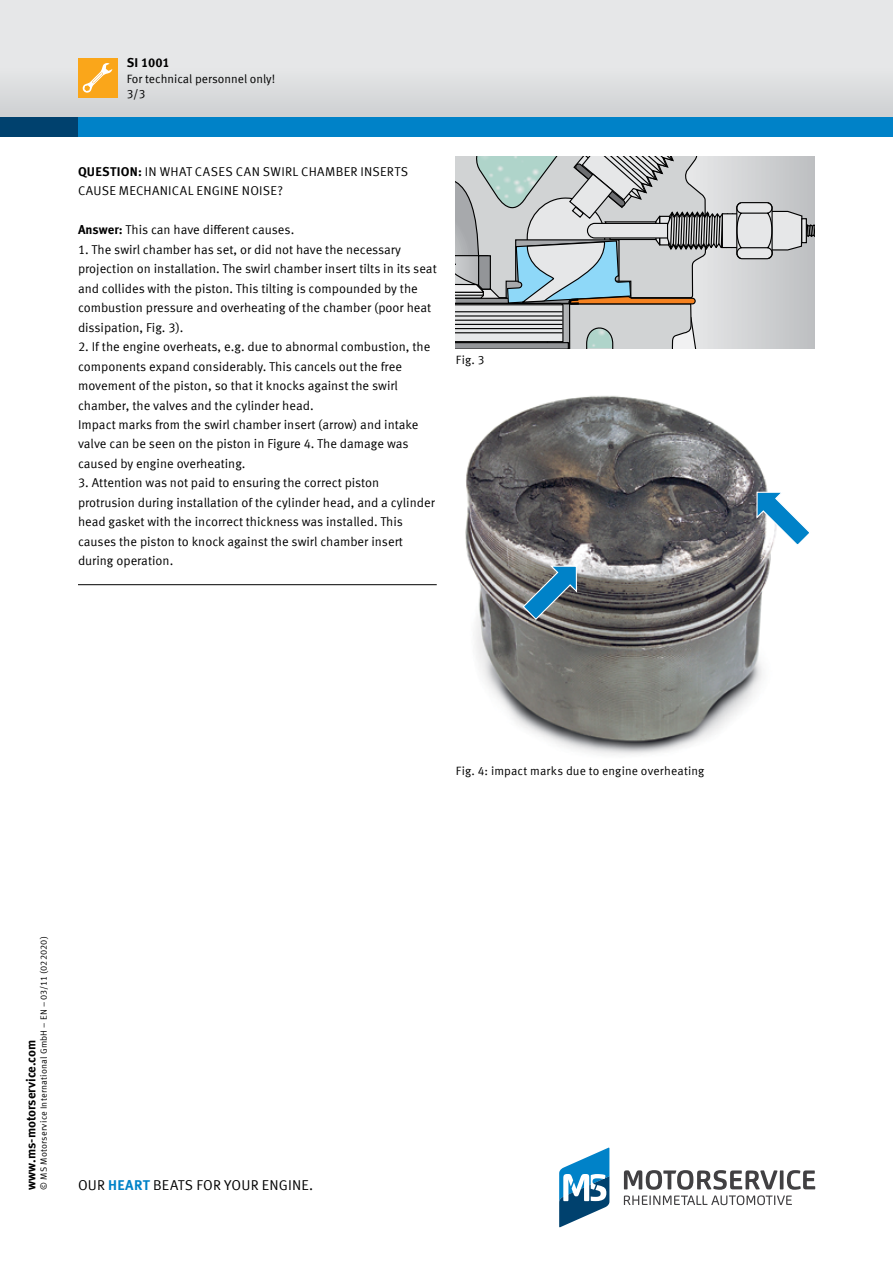
<style>
.page{position:relative;width:893px;height:1263px;background:#fff}
.page>*{position:absolute;margin:0;border:0;box-sizing:border-box;transform-origin:0 0}
.t1{font:14.25px "Meta Offc Pro Norm";letter-spacing:.01em;color:#000}
.t2{font:12.75px/19.5px "Meta Offc Pro Norm";color:#000}
.t3{font:700 12.75px "Meta Offc Pro";color:#000}
.t4{font:12px "Meta Offc Pro Norm";letter-spacing:.01em;color:#000}
.t5{font:9px "Meta Offc Pro Norm";letter-spacing:.02em;color:#000}
.s1{font-family:"Meta Offc Pro";font-weight:700}
.s2{font-family:"Meta Offc Pro";font-weight:700;color:#0082c8}
</style>
<div class="page">
<svg style="left:559px;top:1147px;width:50px;height:80px"></svg>
<svg style="left:624px;top:1170px;width:191px;height:35px"></svg>
<div style="left:0;top:0;width:893px;height:127px;background:#e6e7e8"></div>
<div style="left:0;top:68px;width:893px;height:49px;background:#dadbdd"></div>
<div style="left:0;top:117px;width:893px;height:19px;background:#00416e"></div>
<div style="left:78px;top:117px;width:815px;height:19px;background:#0082c8"></div>
<div style="left:78px;top:58px;width:39px;height:39px;background:#faa61a"></div>
<svg style="left:82px;top:63px;width:30px;height:30px"></svg>
<svg style="left:456px;top:156px;width:359px;height:192px;background:#bbc0c2"></svg>
<img style="left:465px;top:396px;width:307px;height:359px">
<svg style="left:756px;top:491px;width:53px;height:56px"></svg>
<svg style="left:522px;top:565px;width:56px;height:56px;background:#557e93"></svg>
<hr style="left:78px;top:584px;width:359px;height:1px;background:#000">
<p class="t3" style="left:127px;top:53px;width:45px">SI 1001</p>
<p class="t4" style="left:127px;top:84px;width:20px">3/3</p>
<p class="t4" style="left:127px;top:69px;width:150px">For technical personnel only!</p>
<p class="t2" style="left:78px;top:161px;width:332px"><span class="s1">QUESTION:</span> IN WHAT CASES CAN SWIRL CHAMBER INSERTS<br>CAUSE MECHANICAL ENGINE NOISE?</p>
<p class="t2" style="left:78px;top:219px;width:218px"><span class="s1">Answer:</span> This can have different causes.</p>
<p class="t2" style="left:78px;top:239px;width:360px">1. The swirl chamber has set, or did not have the necessary projection on installation. The swirl chamber insert tilts in its seat and collides with the piston. This tilting is compounded by the combustion pressure and overheating of the chamber (poor heat dissipation, Fig. 3).</p>
<p class="t2" style="left:78px;top:336px;width:354px">2. If the engine overheats, e.g. due to abnormal combustion, the components expand considerably. This cancels out the free movement of the piston, so that it knocks against the swirl chamber, the valves and the cylinder head.<br>Impact marks from the swirl chamber insert (arrow) and intake valve can be seen on the piston in Figure 4. The damage was caused by engine overheating.</p>
<p class="t2" style="left:78px;top:472px;width:358px">3. Attention was not paid to ensuring the correct piston protrusion during installation of the cylinder head, and a cylinder head gasket with the incorrect thickness was installed. This causes the piston to knock against the swirl chamber insert during operation.</p>
<p class="t4" style="left:456px;top:351px;width:30px">Fig. 3</p>
<p class="t5" style="left:37px;top:1189px;width:255px;rotate:-90deg">© MS Motorservice International GmbH – EN – 03/11 (022020)</p>
<p class="t3" style="left:21px;top:1189px;width:151px;rotate:-90deg">www.ms-motorservice.com</p>
<p class="t1" style="left:78px;top:1174px;width:237px">OUR <span class="s2">HEART</span> BEATS FOR YOUR ENGINE.</p>
<p class="t4" style="left:456px;top:762px;width:250px">Fig. 4: impact marks due to engine overheating</p>
</div>
